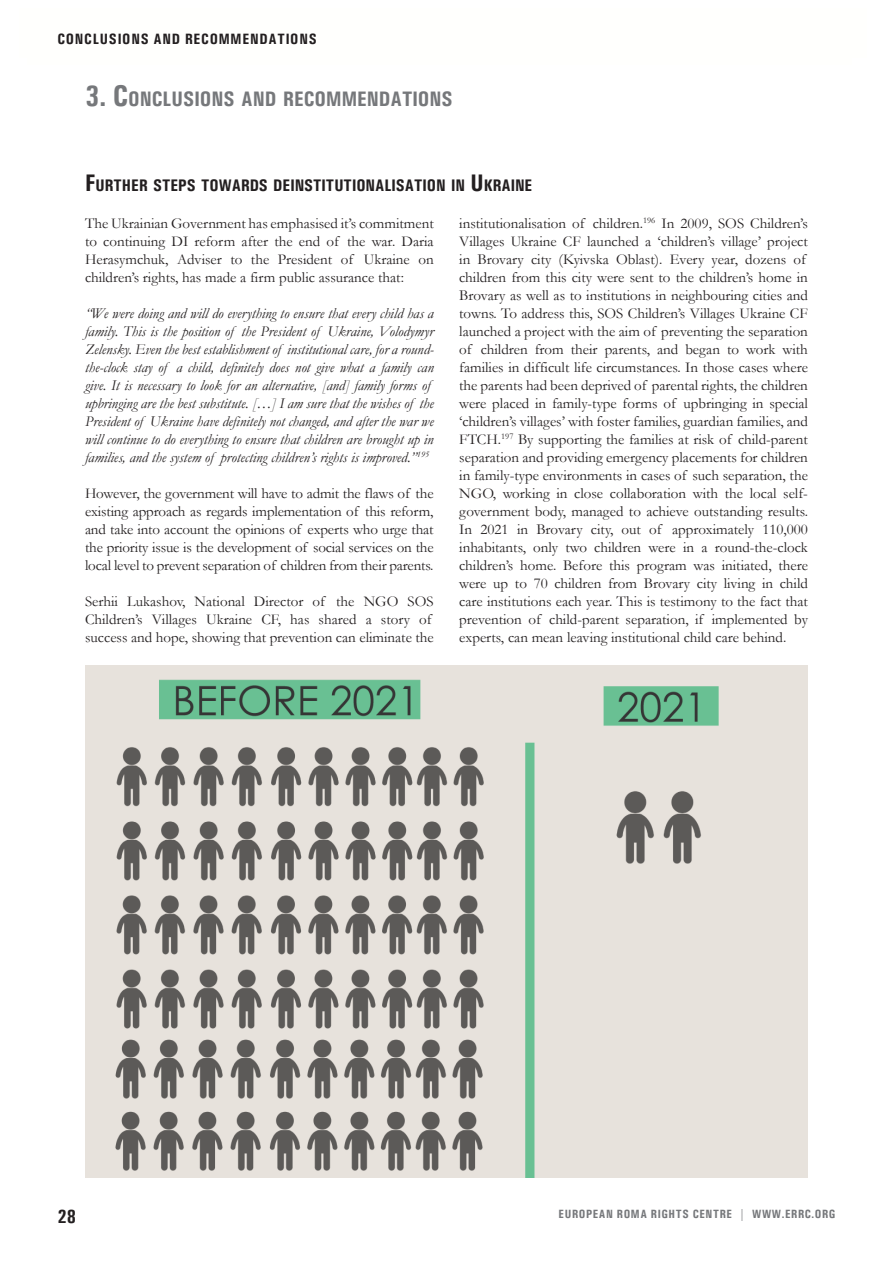
<style>
.page{position:relative;width:893px;height:1263px;background:#fff}
.page>*{position:absolute;margin:0;border:0;box-sizing:border-box;transform-origin:0 0}
.t1{font:700 condensed 21px "Univers";color:#76787b}
.t2{font:700 condensed 19.5px "Univers";color:#231f20}
.t3{font:700 condensed 16.8px "Univers";color:#231f20}
.t4{font:15px/18px "Garamond";color:#231f20;text-align:justify}
.t5{font:italic 15px/18px "Garamond";color:#231f20}
.t6{font:700 condensed 15px "Univers";letter-spacing:.05em;color:#231f20}
.t7{font:700 condensed 15px "Univers";letter-spacing:.01em;color:#231f20}
.t8{font:700 condensed 12px "Univers";letter-spacing:.05em;color:#76787b}
.s1{font-size:30px}
.s2{font-size:24px}
</style>
<div class="page">
<img style="left:85px;top:666px;width:723px;height:512px">
<p class="t6" style="left:57px;top:30px;width:28px">TCON</p>
<p class="t6" style="left:65px;top:30px;width:51px">H E PRSICO D U</p>
<p class="t7" style="left:103px;top:30px;width:239px">E-SIWCONTAIION OF ROMANI CHILDREN IONN STATE</p>
<p class="t6" style="left:137px;top:30px;width:45px">RONSSIAND</p>
<p class="t6" style="left:162px;top:30px;width:203px">TUATREICON OF ROMANI CSHILDRCEN</p>
<p class="t6" style="left:210px;top:30px;width:77px">OMMENDAT</p>
<p class="t6" style="left:57px;top:30px;width:23px">INT</p>
<p class="t6" style="left:93px;top:30px;width:37px">LURTUAT</p>
<p class="t1" style="left:85px;top:86px;width:369px"><span class="s1">3. C</span>ONCLUSIONS AND RECOMMENDATIONS</p>
<p class="t3" style="left:85px;top:175px;width:449px"><span class="s2">F</span>URTHER STEPS TOWARDS DEINSTITUTIONALISATION IN <span class="s2">U</span> KRAINE</p>
<p class="t4" style="left:85px;top:214px;width:350px">The Ukrainian Government has emphasised it’s commitment to continuing DI reform after the end of the war. Daria Herasymchuk, Adviser to the President of Ukraine on children’s rights, has made a firm public assurance that:</p>
<p class="t5" style="left:85px;top:304px;width:350px">“We were doing and will do everything to ensure that every child has a family. This is the position of the President of Ukraine, Volodymyr Zelensky. Even the best establishment of institutional care, for a round&shy;the-clock stay of a child, definitely does not give what a family can give. It is necessary to look for an alternative, [and] family forms of upbringing are the best substitute. […] I am sure that the wishes of the President of Ukraine have definitely not changed, and after the war we will continue to do everything to ensure that children are brought up in families, and the system of protecting children’s rights is improved.”<sup>195</sup></p>
<p class="t4" style="left:85px;top:484px;width:350px">However, the government will have to admit the flaws of the existing approach as regards implementation of this reform, and take into account the opinions of experts who urge that the priority issue is the development of social services on the local level to prevent separation of children from their parents.</p>
<p class="t4" style="left:85px;top:592px;width:350px;text-align:left">Serhii Lukashov, National Director of the NGO SOS<br>Children’s Villages Ukraine CF, has shared a story of success and hope, showing that prevention can eliminate the</p>
<p class="t4" style="left:459px;top:214px;width:350px;text-align:left">institutionalisation of children.<sup>196</sup> In 2009, SOS Children’s Villages Ukraine CF launched a ‘children’s village’ project in Brovary city (Kyivska Oblast). Every year, dozens of children from this city were sent to the children’s home in Brovary as well as to institutions in neighbouring cities and towns. To address this, SOS Children’s Villages Ukraine CF launched a project with the aim of preventing the separation of children from their parents, and began to work with families in difficult life circumstances. In those cases where the parents had been deprived of parental rights, the children were placed in family-type forms of upbringing in special ‘children’s villages’ with foster families, guardian families, and FTCH.<sup>197</sup> By supporting the families at risk of child-parent separation and providing emergency placements for children in family-type environments in cases of such separation, the NGO, working in close collaboration with the local self&shy;government body, managed to achieve outstanding results.<br>In 2021 in Brovary city, out of approximately 110,000 inhabitants, only two children were in a round-the-clock children’s home. Before this program was initiated, there were up to 70 children from Brovary city living in child care institutions each year. This is testimony to the fact that prevention of child-parent separation, if implemented by experts, can mean leaving institutional child care behind.</p>
<p class="t2" style="left:57px;top:1205px;width:20px">28</p>
<p class="t8" style="left:559px;top:1207px;width:205px">EUROPEAN ROMA RIGHTS CENTRE | WWW</p>
<p class="t8" style="left:782px;top:1207px;width:55px">.ERRC.ORG</p>
</div>
